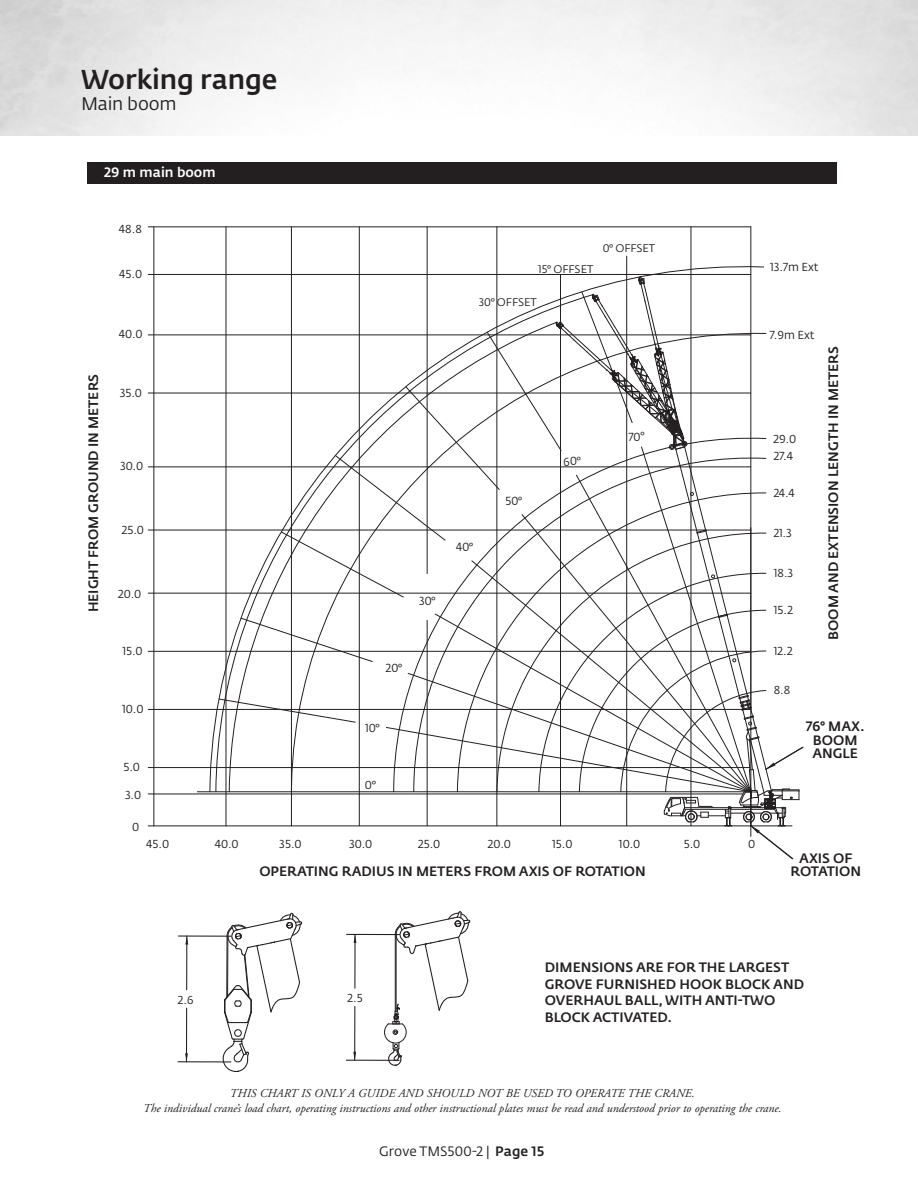
<style>
.page{position:relative;width:918px;height:1188px;background:#fff}
.page>*{position:absolute;margin:0;border:0;box-sizing:border-box;transform-origin:0 0}
.Section_Heads{font:500 27px "Fedra Sans Pro";letter-spacing:-.005em;color:#231f20}
.Section_Heads-2{font:18px "Fedra Sans Pro";letter-spacing:-.01em;color:#231f20}
.t1{font:500 13.5px/16.5px "Fedra Sans Pro";color:#231f20;text-align:center}
.t2{font:13.5px "Fedra Sans Pro";letter-spacing:.01em;color:#231f20}
.Chart_reverse_bar_he{font:500 13.5px "Fedra Sans Pro";color:#fff}
.t3{font:500 13.5px "Fedra Sans Pro";letter-spacing:-.03em;color:#231f20}
.t4{font:italic 12px "Adobe Garamond Pro";color:#231f20}
.t5{font:11.4px/17.1px "Fedra Sans Pro";color:#231f20}
.t6{font:10.95px "Fedra Sans Pro";color:#231f20}
.s1{font-weight:500}
</style>
<div class="page">
<div style="left:88px;top:162px;width:749px;height:22px;background:#231f20"></div>
<hr style="left:626px;top:256px;width:1px;height:570px;background:#231f20">
<hr style="left:691px;top:227px;width:1px;height:599px;background:#231f20">
<hr style="left:148px;top:767px;width:602px;height:1px;background:#231f20">
<hr style="left:497px;top:227px;width:1px;height:599px;background:#231f20">
<hr style="left:427px;top:227px;width:1px;height:347px;background:#231f20">
<hr style="left:359px;top:227px;width:1px;height:599px;background:#231f20">
<hr style="left:291px;top:227px;width:1px;height:599px;background:#231f20">
<hr style="left:226px;top:227px;width:1px;height:599px;background:#231f20">
<hr style="left:153px;top:227px;width:1px;height:599px;background:#231f20">
<hr style="left:148px;top:709px;width:603px;height:1px;background:#231f20">
<hr style="left:148px;top:593px;width:603px;height:1px;background:#231f20">
<hr style="left:148px;top:651px;width:603px;height:1px;background:#231f20">
<hr style="left:148px;top:530px;width:603px;height:1px;background:#231f20">
<hr style="left:148px;top:466px;width:603px;height:1px;background:#231f20">
<hr style="left:148px;top:393px;width:603px;height:1px;background:#231f20">
<hr style="left:148px;top:335px;width:603px;height:1px;background:#231f20">
<hr style="left:148px;top:274px;width:603px;height:1px;background:#231f20">
<hr style="left:750px;top:227px;width:1px;height:482px;background:#231f20">
<hr style="left:148px;top:826px;width:644px;height:1px;background:#231f20">
<hr style="left:148px;top:794px;width:595px;height:1px;background:#231f20">
<hr style="left:148px;top:226px;width:603px;height:1px;background:#231f20">
<hr style="left:197px;top:791px;width:554px;height:1px;background:#231f20">
<hr style="left:178px;top:936px;width:53px;height:1px;background:#231f20">
<hr style="left:178px;top:1061px;width:53px;height:1px;background:#231f20">
<hr style="left:186px;top:936px;width:1px;height:54px;background:#231f20">
<hr style="left:186px;top:1008px;width:1px;height:54px;background:#231f20">
<hr style="left:347px;top:934px;width:52px;height:1px;background:#231f20">
<hr style="left:346px;top:1060px;width:53px;height:1px;background:#231f20">
<hr style="left:354px;top:934px;width:2px;height:54px;background:#231f20">
<hr style="left:354px;top:1006px;width:1px;height:54px;background:#231f20">
<svg style="left:221px;top:912px;width:81px;height:160px"></svg>
<svg style="left:383px;top:911px;width:87px;height:155px"></svg>
<svg style="left:185px;top:936px;width:3px;height:9px"></svg>
<svg style="left:185px;top:1053px;width:3px;height:9px"></svg>
<svg style="left:353px;top:1052px;width:3px;height:8px"></svg>
<svg style="left:218px;top:276px;width:586px;height:584px"></svg>
<p class="Section_Heads" style="left:81px;top:62px;width:198px">Working range</p>
<p class="Section_Heads-2" style="left:81px;top:93px;width:97px">Main boom</p>
<p class="Chart_reverse_bar_he" style="left:104px;top:164px;width:113px">29 m main boom</p>
<p class="t5" style="left:119px;top:220px;width:24px">48.8</p>
<p class="t5" style="left:119px;top:266px;width:25px">45.0</p>
<p class="t1" style="left:85px;top:612px;width:240px;rotate:-90deg">HEIGHT FROM GROUND IN METERS</p>
<p class="t5" style="left:119px;top:325px;width:25px">40.0</p>
<p class="t5" style="left:120px;top:384px;width:24px">35.0</p>
<p class="t5" style="left:120px;top:457px;width:25px">30.0</p>
<p class="t5" style="left:122px;top:521px;width:24px">25.0</p>
<p class="t5" style="left:118px;top:585px;width:25px">20.0</p>
<p class="t5" style="left:122px;top:643px;width:22px">15.0</p>
<p class="t6" style="left:538px;top:262px;width:57px">15° OFFSET</p>
<p class="t6" style="left:479px;top:295px;width:59px">30° OFFSET</p>
<p class="t6" style="left:603px;top:242px;width:54px">0° OFFSET</p>
<p class="t5" style="left:122px;top:701px;width:23px">10.0</p>
<p class="t5" style="left:123px;top:759px;width:18px">5.0</p>
<p class="t5" style="left:125px;top:786px;width:18px">3.0</p>
<p class="t5" style="left:132px;top:818px;width:9px">0</p>
<p class="t5" style="left:365px;top:719px;width:16px">10°</p>
<p class="t5" style="left:365px;top:776px;width:12px">0°</p>
<p class="t5" style="left:146px;top:836px;width:25px">45.0</p>
<p class="t5" style="left:215px;top:836px;width:25px">40.0</p>
<p class="t5" style="left:279px;top:836px;width:24px">35.0</p>
<p class="t5" style="left:349px;top:836px;width:25px">30.0</p>
<p class="t5" style="left:418px;top:836px;width:24px">25.0</p>
<p class="t5" style="left:488px;top:836px;width:25px">20.0</p>
<p class="t5" style="left:552px;top:836px;width:22px">15.0</p>
<p class="t5" style="left:619px;top:836px;width:23px">10.0</p>
<p class="t5" style="left:684px;top:836px;width:18px">5.0</p>
<p class="t1" style="left:259px;top:863px;width:388px">OPERATING RADIUS IN METERS FROM AXIS OF ROTATION</p>
<p class="t5" style="left:770px;top:259px;width:50px">13.7m Ext</p>
<p class="t5" style="left:770px;top:327px;width:46px">7.9m Ext</p>
<p class="t5" style="left:774px;top:430px;width:24px">29.0<br>27.4</p>
<p class="t5" style="left:774px;top:485px;width:23px">24.4</p>
<p class="t5" style="left:774px;top:525px;width:20px">21.3</p>
<p class="t5" style="left:774px;top:565px;width:21px">18.3</p>
<p class="t5" style="left:774px;top:602px;width:21px">15.2</p>
<p class="t5" style="left:774px;top:643px;width:20px">12.2</p>
<p class="t5" style="left:774px;top:682px;width:18px">8.8</p>
<p class="t1" style="left:825px;top:640px;width:295px;rotate:-90deg">BOOM AND EXTENSION LENGTH IN METERS</p>
<p class="t1" style="left:806px;top:720px;width:60px;line-height:13.5px">76° MAX.<br>BOOM<br>ANGLE</p>
<p class="t5" style="left:748px;top:836px;width:9px">0</p>
<p class="t1" style="left:799px;top:850px;width:55px">AXIS OF</p>
<p class="t3" style="left:791px;top:863px;width:72px">ROTATION</p>
<p class="t5" style="left:178px;top:991px;width:17px">2.6</p>
<p class="t5" style="left:348px;top:990px;width:17px">2.5</p>
<p class="t1" style="left:545px;top:959px;width:261px;text-align:left">DIMENSIONS ARE FOR THE LARGEST<br>GROVE FURNISHED HOOK BLOCK AND<br>OVERHAUL BALL, WITH ANTI-TWO<br>BLOCK ACTIVATED.</p>
<p class="t4" style="left:230px;top:1086px;width:466px">THIS CHART IS ONLY A GUIDE AND SHOULD NOT BE USED TO OPERATE THE CRANE.</p>
<p class="t4" style="left:143px;top:1100px;width:640px">The individual crane’s load chart, operating instructions and other instructional plates must be read and understood prior to operating the crane.</p>
<p class="t2" style="left:379px;top:1143px;width:167px">Grove TMS500-2 | <span class="s1">Page 15</span></p>
</div>
